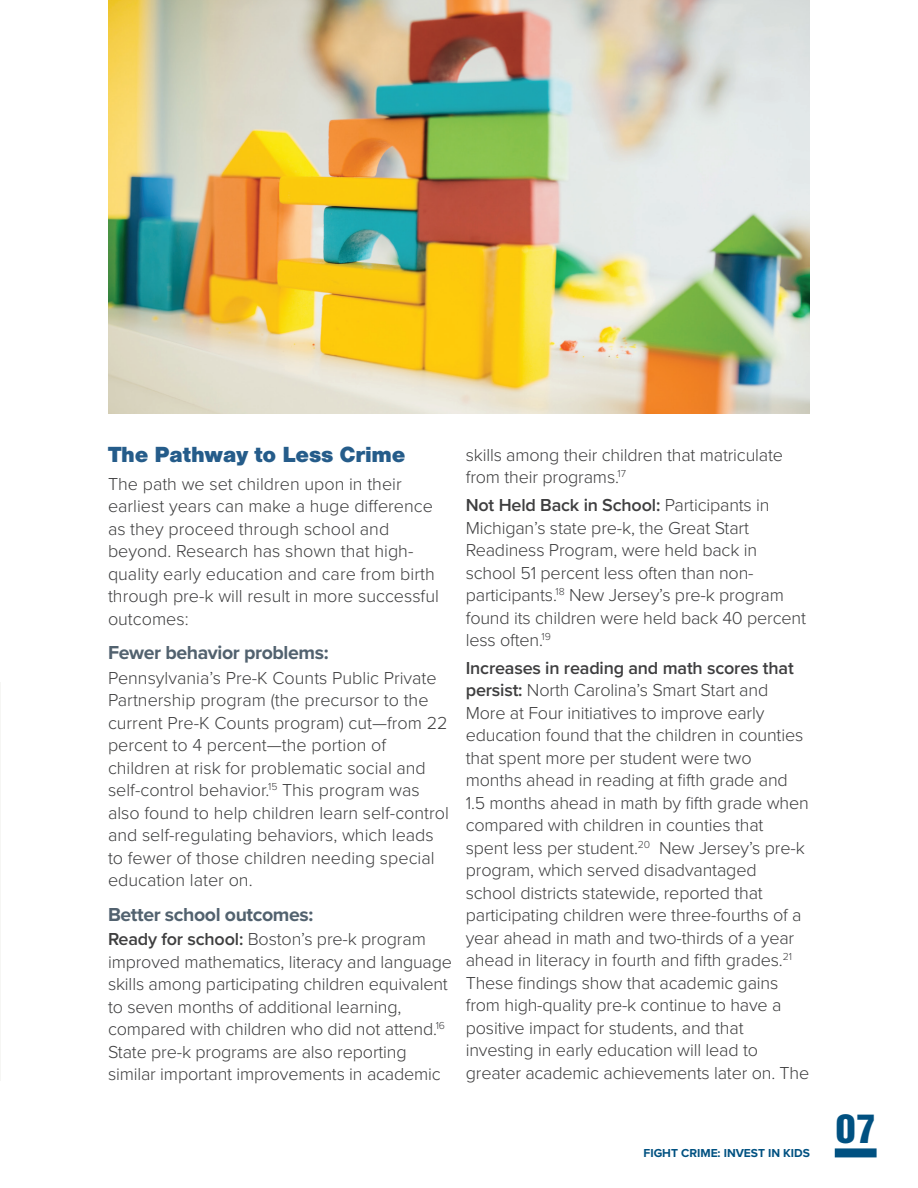
<style>
.page{position:relative;width:918px;height:1188px;background:#fff}
.page>*{position:absolute;margin:0;border:0;box-sizing:border-box;transform-origin:0 0}
.F_page-number{font:900 43.5px "Nimbus San Con";color:#015181}
.t1{font:900 22.65px "Nimbus San";letter-spacing:-.015em;color:#255c8a}
.t2{font:700 19.5px "Proxima Nova";letter-spacing:-.02em;color:#52626f}
.List-bulleted{font:300 18px/22.5px "Proxima Nova";letter-spacing:-.01em;color:#3e3e3f}
.Body{font:300 18px/22.5px "Proxima Nova";color:#3e3e3f}
.F_right{font:700 12px "Proxima Nova";color:#015181}
.s1{font-weight:600}
</style>
<div class="page">
<div style="left:835px;top:1148px;width:42px;height:9px;background:#015181"></div>
<hr style="left:0;top:683px;width:1px;height:398px;background:#f6f6f4">
<img style="left:108px;top:0;width:702px;height:414px">
<h1 class="t1" style="left:108px;top:441px;width:299px">The Pathway to Less Crime</h1>
<p class="Body" style="left:108px;top:471px;width:332px">The path we set children upon in their earliest years can make a huge difference as they proceed through school and beyond. Research has shown that high&shy;quality early education and care from birth through pre-k will result in more successful outcomes:</p>
<h2 class="t2" style="left:108px;top:638px;width:222px">Fewer behavior problems:</h2>
<p class="Body" style="left:108px;top:665px;width:343px">Pennsylvania’s Pre-K Counts Public Private Partnership program (the precursor to the current Pre-K Counts program) cut—from 22 percent to 4 percent—the portion of children at risk for problematic social and self-control behavior.<sup>15</sup> This program was also found to help children learn self-control and self-regulating behaviors, which leads to fewer of those children needing special education later on.</p>
<h2 class="t2" style="left:108px;top:900px;width:207px">Better school outcomes:</h2>
<p class="List-bulleted" style="left:108px;top:927px;width:346px"><span class="s1">Ready for school:</span> Boston’s pre-k program improved mathematics, literacy and language skills among participating children equivalent to seven months of additional learning, compared with children who did not attend.<sup>16<br></sup>State pre-k programs are also reporting similar important improvements in academic</p>
<p class="List-bulleted" style="left:466px;top:442px;width:319px">skills among their children that matriculate from their programs.<sup>17</sup></p>
<p class="List-bulleted" style="left:466px;top:493px;width:342px"><span class="s1">Not Held Back in School:</span> Participants in Michigan’s state pre-k, the Great Start Readiness Program, were held back in school 51 percent less often than non&shy;participants.<sup>18</sup> New Jersey’s pre-k program found its children were held back 40 percent less often.<sup>19</sup></p>
<p class="List-bulleted" style="left:466px;top:656px;width:345px"><span class="s1">Increases in reading and math scores that persist:</span> North Carolina’s Smart Start and More at Four initiatives to improve early education found that the children in counties that spent more per student were two months ahead in reading at fifth grade and 1.5 months ahead in math by fifth grade when compared with children in counties that spent less per student.<sup>20</sup> New Jersey’s pre-k program, which served disadvantaged school districts statewide, reported that participating children were three-fourths of a year ahead in math and two-thirds of a year ahead in literacy in fourth and fifth grades.<sup>21<br></sup>These findings show that academic gains from high-quality pre-k continue to have a positive impact for students, and that investing in early education will lead to greater academic achievements later on. The</p>
<p class="F_right" style="left:644px;top:1144px;width:168px">FIGHT CRIME: INVEST IN KIDS</p>
<p class="F_page-number" style="left:835px;top:1104px;width:43px">07</p>
</div>
